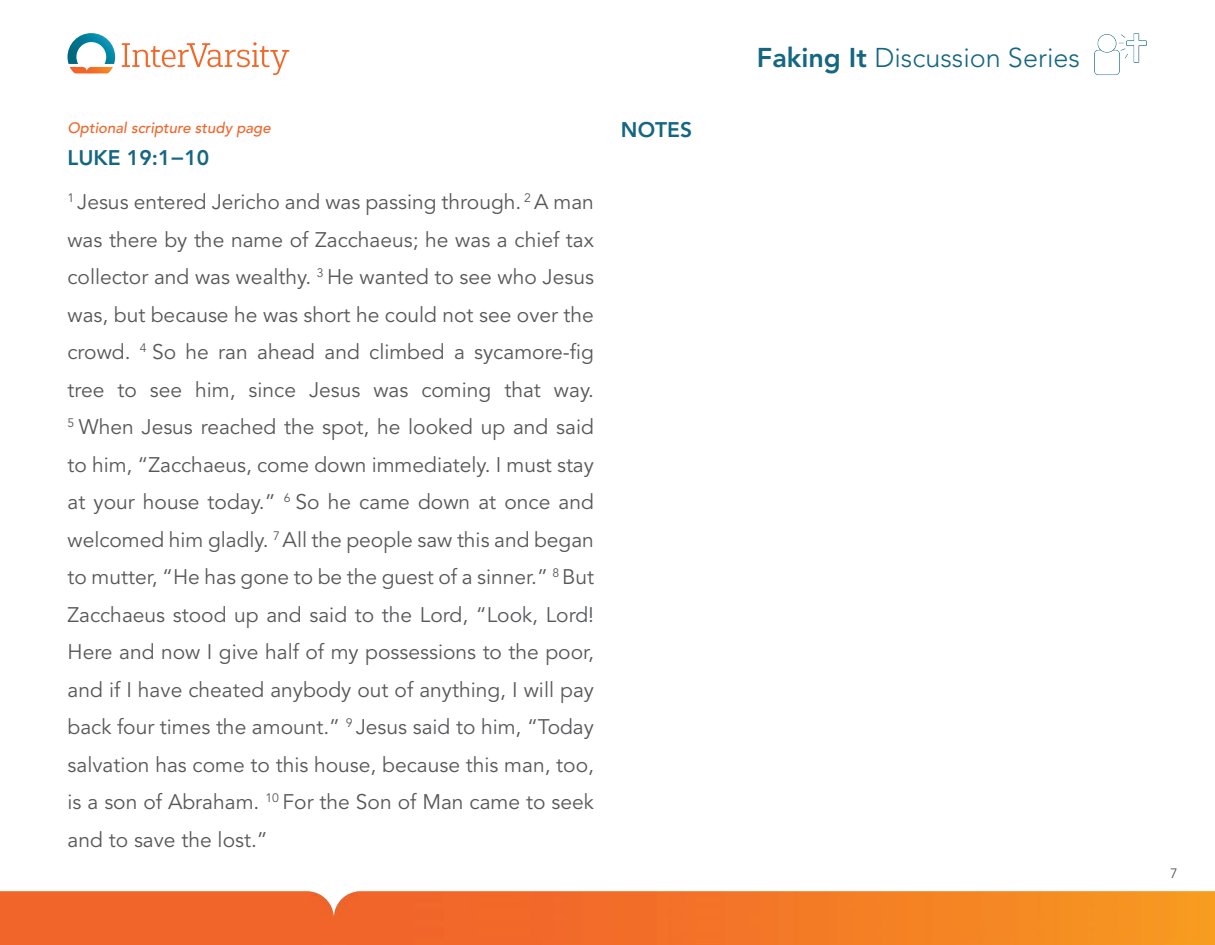
<style>
.page{position:relative;width:1215px;height:945px;background:#fff}
.page>*{position:absolute;margin:0;border:0;box-sizing:border-box;transform-origin:0 0}
.t1{font:300 27px "Avenir LT Std";color:#146682}
.t2{font:21px/37.5px "Avenir LT Std";color:#57585a}
.t3{font:800 21px "Avenir LT Std";color:#146682}
.t4{font:italic 500 15px "Avenir LT Std";color:#f26428}
.t5{font:13.5px "Avenir LT Std";color:#57585a}
.s1{font-weight:800;color:#146682}
.s2{font-weight:800}
</style>
<div class="page">
<svg style="left:68px;top:33px;width:47px;height:40px"></svg>
<svg style="left:122px;top:42px;width:167px;height:33px"></svg>
<img style="left:0;top:891px;width:1215px;height:54px">
<img style="left:1094px;top:33px;width:53px;height:43px">
<p class="t4" style="left:68px;top:119px;width:205px">Optional scripture study page</p>
<p class="t2" style="left:68px;top:136px;width:528px;line-height:44.2px"><span class="s1">LUKE 19:1−10<br></span><sup>1</sup> Jesus entered Jericho and was passing through. <sup>2</sup> A man</p>
<p class="t2" style="left:67px;top:221px;width:528px;text-align:justify">was there by the name of Zacchaeus; he was a chief tax collector and was wealthy. <sup>3</sup> He wanted to see who Jesus was, but because he was short he could not see over the crowd. <sup>4</sup> So he ran ahead and climbed a sycamore-fig tree to see him, since Jesus was coming that way.<br><sup>5</sup> When Jesus reached the spot, he looked up and said to him, “Zacchaeus, come down immediately. I must stay at your house today.” <sup>6</sup> So he came down at once and welcomed him gladly. <sup>7</sup> All the people saw this and began to mutter, “He has gone to be the guest of a sinner.” <sup>8</sup> But Zacchaeus stood up and said to the Lord, “Look, Lord!<br>Here and now I give half of my possessions to the poor, and if I have cheated anybody out of anything, I will pay back four times the amount.” <sup>9</sup> Jesus said to him, “Today salvation has come to this house, because this man, too, is a son of Abraham. <sup>10</sup> For the Son of Man came to seek and to save the lost.”</p>
<p class="t3" style="left:621px;top:118px;width:73px">NOTES</p>
<p class="t1" style="left:757px;top:42px;width:325px"><span class="s2">Faking It</span> Discussion Series</p>
<p class="t5" style="left:1170px;top:866px;width:9px">7</p>
</div>
